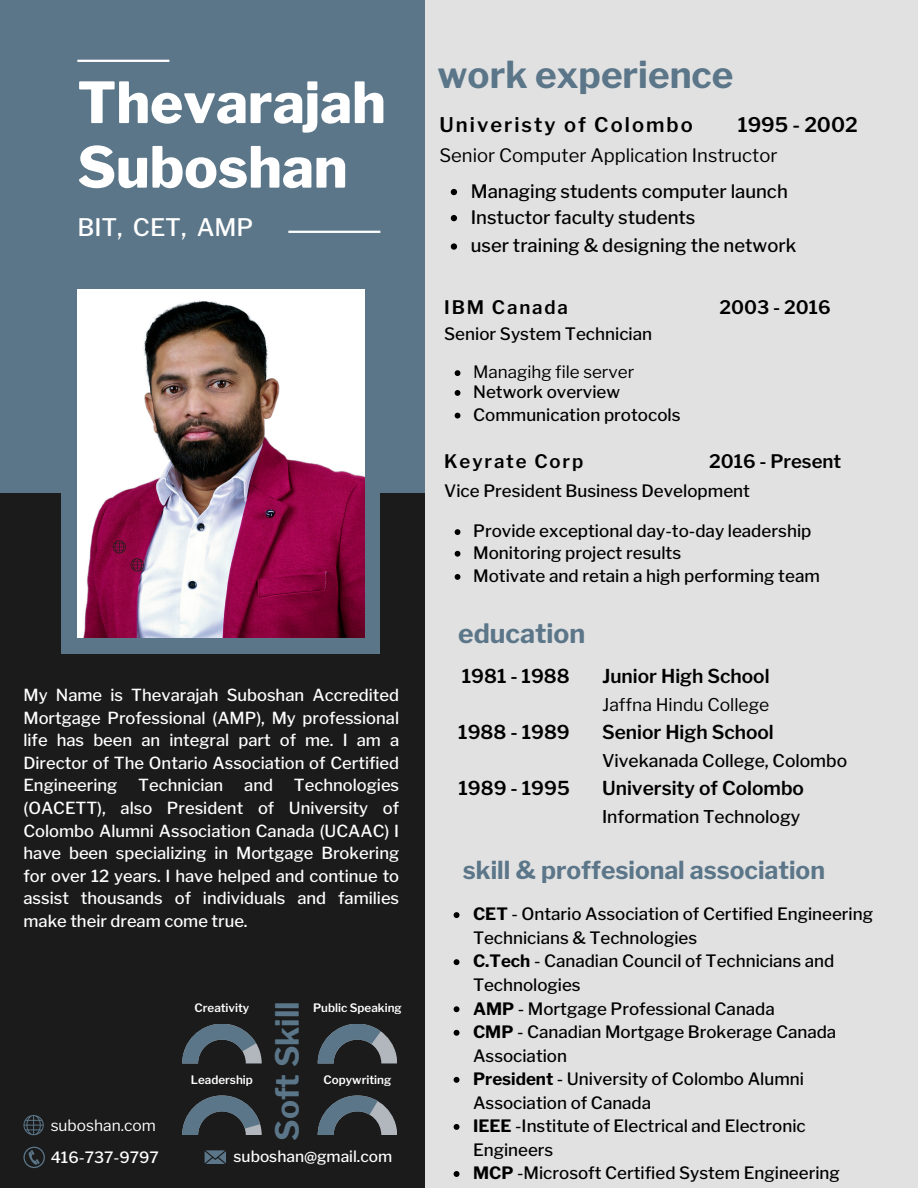
<style>
.page{position:relative;width:918px;height:1188px;background:#e1e1e1}
.page>*{position:absolute;margin:0;border:0;box-sizing:border-box;transform-origin:0 0}
.t1{font:800 56.25px/64.5px "Libre Franklin";color:#fff}
.t2{font:700 36.9px "Libre Franklin";color:#5b7689}
.t3{font:700 31.8px "Libre Franklin";color:#5b7689}
.t4{font:700 26.55px "Libre Franklin";color:#5b7689}
.t5{font:700 24.6px "Libre Franklin";color:#5b7689}
.t6{font:500 24px "Libre Franklin";color:#fff}
.t7{font:600 20.1px "Libre Franklin";letter-spacing:.1em;color:#000}
.t8{font:600 20.1px "Libre Franklin";color:#000}
.t9{font:600 19.05px "Libre Franklin";color:#000}
.t10{font:600 18.6px "Libre Franklin";color:#000}
.t11{font:600 18.6px "Libre Franklin";letter-spacing:.1em;color:#000}
.t12{font:500 18.45px "Libre Franklin";color:#000}
.t13{font:18.45px "Libre Franklin";color:#000}
.t14{font:500 17.55px "Libre Franklin";color:#000}
.t15{font:17.55px "Libre Franklin";color:#000}
.t16{font:500 16.95px/23.5px "Libre Franklin";color:#000}
.t17{font:16.95px "Libre Franklin";color:#000}
.t18{font:500 16.5px/22.6px "Libre Franklin";color:#fff;text-align:justify}
.t19{font:500 15.45px "Libre Franklin";color:#fff}
.t20{font:15.45px "Libre Franklin";color:#fff}
.t21{font:600 11.55px "Libre Franklin";color:#fff}
.s1{font-weight:700}
</style>
<div class="page">
<div style="left:0;top:0;width:425px;height:1188px;background:#1b1b1b"></div>
<div style="left:0;top:0;width:425px;height:493px;background:#5b7689"></div>
<div style="left:62px;top:279px;width:318px;height:375px;background:#5b7689"></div>
<img style="left:77px;top:289px;width:287px;height:349px">
<svg style="left:23px;top:1147px;width:22px;height:21px"></svg>
<svg style="left:205px;top:1150px;width:21px;height:14px"></svg>
<svg style="left:182px;top:1024px;width:80px;height:39px"></svg>
<svg style="left:182px;top:1095px;width:80px;height:40px"></svg>
<svg style="left:318px;top:1024px;width:79px;height:39px"></svg>
<svg style="left:318px;top:1095px;width:79px;height:40px"></svg>
<hr style="left:288px;top:231px;width:92px;height:2px;background:#fff">
<hr style="left:77px;top:60px;width:92px;height:2px;background:#fff">
<svg style="left:113px;top:540px;width:31px;height:32px"></svg>
<svg style="left:23px;top:1115px;width:21px;height:20px"></svg>
<svg style="left:451px;top:215px;width:6px;height:6px"></svg>
<svg style="left:451px;top:243px;width:6px;height:7px"></svg>
<svg style="left:451px;top:189px;width:6px;height:6px"></svg>
<svg style="left:455px;top:370px;width:5px;height:6px"></svg>
<svg style="left:455px;top:529px;width:5px;height:6px"></svg>
<svg style="left:455px;top:390px;width:5px;height:6px"></svg>
<svg style="left:455px;top:413px;width:5px;height:5px"></svg>
<svg style="left:455px;top:551px;width:5px;height:6px"></svg>
<svg style="left:455px;top:574px;width:5px;height:6px"></svg>
<svg style="left:454px;top:912px;width:6px;height:6px"></svg>
<svg style="left:454px;top:959px;width:6px;height:6px"></svg>
<svg style="left:454px;top:1006px;width:6px;height:6px"></svg>
<svg style="left:454px;top:1030px;width:6px;height:6px"></svg>
<svg style="left:454px;top:1077px;width:6px;height:6px"></svg>
<svg style="left:454px;top:1124px;width:6px;height:6px"></svg>
<svg style="left:454px;top:1171px;width:6px;height:6px"></svg>
<p class="t1" style="left:77px;top:71px;width:310px">Thevarajah<br>Suboshan</p>
<p class="t6" style="left:77px;top:212px;width:178px">BIT, CET, AMP</p>
<p class="t18" style="left:23px;top:684px;width:377px">My Name is Thevarajah Suboshan Accredited Mortgage Professional (AMP), My professional life has been an integral part of me. I am a Director of The Ontario Association of Certified Engineering</p>
<p class="t18" style="left:23px;top:774px;width:377px;text-indent:270px">Technologies (OACETT), also President of University of Colombo Alumni Association Canada (UCAAC) I have been specializing in Mortgage Brokering for over 12 years. I have helped and continue to assist thousands of individuals and families make their dream come true.</p>
<p class="t18" style="left:138px;top:774px;width:87px">Technician</p>
<p class="t18" style="left:244px;top:774px;width:30px">and</p>
<p class="t3" style="left:268px;top:1141px;width:141px;rotate:-90deg">Soft Skill</p>
<p class="t21" style="left:194px;top:1001px;width:56px">Creativity</p>
<p class="t21" style="left:313px;top:1001px;width:90px">Public Speaking</p>
<p class="t21" style="left:191px;top:1073px;width:63px">Leadership</p>
<p class="t21" style="left:324px;top:1073px;width:69px">Copywriting</p>
<p class="t20" style="left:51px;top:1116px;width:107px">suboshan.com</p>
<p class="t19" style="left:51px;top:1148px;width:110px">416-737-9797</p>
<p class="t19" style="left:234px;top:1147px;width:160px">suboshan@gmail.com</p>
<p class="t2" style="left:437px;top:52px;width:298px">work experience</p>
<p class="t7" style="left:439px;top:113px;width:255px">Univeristy of Colombo</p>
<p class="t8" style="left:738px;top:113px;width:121px">1995 - 2002</p>
<p class="t13" style="left:439px;top:144px;width:339px">Senior Computer Application Instructor</p>
<p class="t12" style="left:471px;top:180px;width:319px">Managing students computer launch</p>
<p class="t12" style="left:471px;top:206px;width:226px">Instuctor faculty students</p>
<p class="t12" style="left:471px;top:234px;width:327px">user training &amp; designing the network</p>
<p class="t11" style="left:444px;top:296px;width:125px">IBM Canada</p>
<p class="t16" style="left:444px;top:322px;width:210px">Senior System Technician</p>
<p class="t17" style="left:473px;top:362px;width:163px">Managihg file server</p>
<p class="t16" style="left:473px;top:380px;width:149px">Network overview</p>
<p class="t16" style="left:473px;top:403px;width:209px">Communication protocols</p>
<p class="t11" style="left:444px;top:450px;width:141px">Keyrate Corp</p>
<p class="t10" style="left:719px;top:296px;width:113px">2003 - 2016</p>
<p class="t10" style="left:709px;top:450px;width:134px">2016 - Present</p>
<p class="t16" style="left:444px;top:479px;width:307px">Vice President Business Development</p>
<p class="t16" style="left:473px;top:519px;width:340px">Provide exceptional day-to-day leadership</p>
<p class="t16" style="left:473px;top:541px;width:210px">Monitoring project results</p>
<p class="t16" style="left:473px;top:564px;width:348px">Motivate and retain a high performing team</p>
<p class="t4" style="left:458px;top:617px;width:129px">education</p>
<p class="t9" style="left:462px;top:664px;width:110px">1981 - 1988</p>
<p class="t9" style="left:602px;top:664px;width:169px">Junior High School</p>
<p class="t9" style="left:602px;top:720px;width:173px">Senior High School</p>
<p class="t9" style="left:602px;top:776px;width:203px">University of Colombo</p>
<p class="t15" style="left:602px;top:694px;width:169px">Jaffna Hindu College</p>
<p class="t14" style="left:602px;top:750px;width:247px">Vivekanada College, Colombo</p>
<p class="t14" style="left:602px;top:806px;width:200px">Information Technology</p>
<p class="t9" style="left:458px;top:720px;width:113px">1988 - 1989</p>
<p class="t9" style="left:459px;top:776px;width:113px">1989 - 1995</p>
<p class="t5" style="left:463px;top:856px;width:364px">skill &amp; proffesional association</p>
<p class="t16" style="left:473px;top:903px;width:402px"><span class="s1">CET</span> - Ontario Association of Certified Engineering<br>Technicians &amp; Technologies</p>
<p class="t16" style="left:473px;top:950px;width:363px"><span class="s1">C.Tech</span> - Canadian Council of Technicians and<br>Technologies</p>
<p class="t16" style="left:473px;top:997px;width:303px"><span class="s1">AMP</span> - Mortgage Professional Canada</p>
<p class="t16" style="left:473px;top:1020px;width:365px"><span class="s1">CMP</span> - Canadian Mortgage Brokerage Canada<br>Association</p>
<p class="t16" style="left:473px;top:1067px;width:332px"><span class="s1">President</span> - University of Colombo Alumni<br>Association of Canada</p>
<p class="t16" style="left:473px;top:1114px;width:334px"><span class="s1">IEEE</span> -Institute of Electrical and Electronic<br>Engineers</p>
<p class="t16" style="left:473px;top:1161px;width:368px"><span class="s1">MCP</span> -Microsoft Certified System Engineering</p>
</div>
